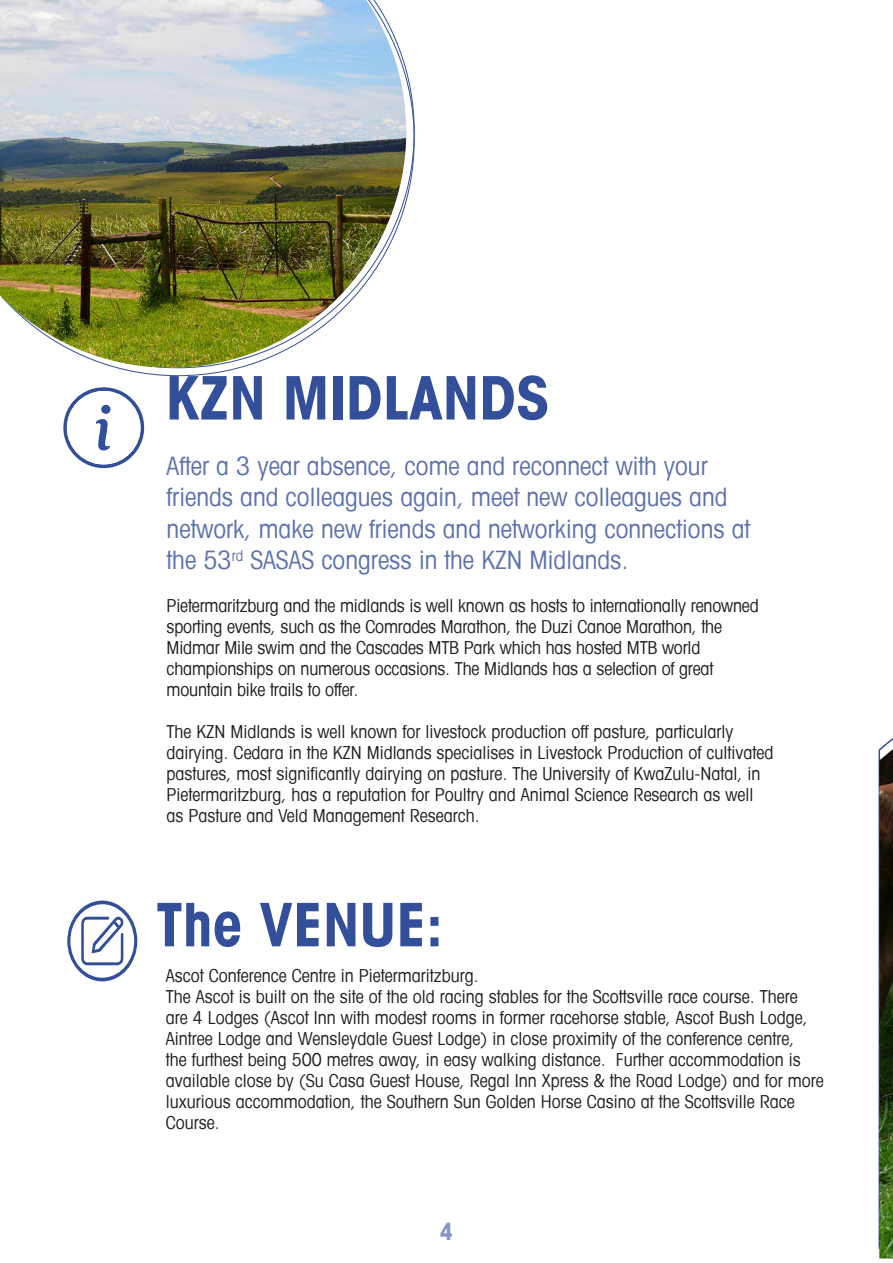
<style>
.page{position:relative;width:893px;height:1263px;background:#fff}
.page>*{position:absolute;margin:0;border:0;box-sizing:border-box;transform-origin:0 0}
.t1{font:700 condensed 60px "Avant Garde LT";color:#334f99}
.Default{font:condensed 25.5px/31.5px "Avant Garde LT";color:#5c72ad}
.t2{font:700 condensed 24px "Avant Garde LT";color:#8595c2}
.Default-2{font:condensed 18px/21px "Avant Garde LT";color:#231f20}
</style>
<div class="page">
<svg style="left:63px;top:387px;width:81px;height:81px"></svg>
<div style="left:101px;top:405px;width:9px;height:9px;background:#334f99;border-radius:50%"></div>
<img style="left:0;top:0;width:406px;height:368px">
<svg style="left:878px;top:738px;width:15px;height:511px"></svg>
<img style="left:879px;top:749px;width:14px;height:509px">
<svg style="left:67px;top:900px;width:70px;height:81px"></svg>
<p class="t1" style="left:166px;top:359px;width:385px">KZN MIDLANDS</p>
<p class="Default" style="left:167px;top:449px;width:585px">After a 3 year absence, come and reconnect with your friends and colleagues again, meet new colleagues and network, make new friends and networking connections at the 53<sup>rd</sup> SASAS congress in the KZN Midlands.</p>
<p class="Default-2" style="left:167px;top:594px;width:593px">Pietermaritzburg and the midlands is well known as hosts to internationally renowned sporting events, such as the Comrades Marathon, the Duzi Canoe Marathon, the Midmar Mile swim and the Cascades MTB Park which has hosted MTB world championships on numerous occasions. The Midlands has a selection of great mountain bike trails to offer.</p>
<p class="Default-2" style="left:167px;top:720px;width:608px">The KZN Midlands is well known for livestock production off pasture, particularly dairying. Cedara in the KZN Midlands specialises in Livestock Production of cultivated pastures, most significantly dairying on pasture. The University of KwaZulu-Natal, in Pietermaritzburg, has a reputation for Poultry and Animal Science Research as well as Pasture and Veld Management Research.</p>
<p class="t1" style="left:156px;top:886px;width:288px">The VENUE:</p>
<p class="Default-2" style="left:166px;top:964px;width:314px">Ascot Conference Centre in Pietermaritzburg.</p>
<p class="Default-2" style="left:166px;top:985px;width:659px">The Ascot is built on the site of the old racing stables for the Scottsville race course. There are 4 Lodges (Ascot Inn with modest rooms in former racehorse stable, Ascot Bush Lodge, Aintree Lodge and Wensleydale Guest Lodge) in close proximity of the conference centre,<br>the furthest being 500 metres away, in easy walking distance. Further accommodation is available close by (Su Casa Guest House, Regal Inn Xpress &amp; the Road Lodge) and for more luxurious accommodation, the Southern Sun Golden Horse Casino at the Scottsville Race Course.</p>
<h3 class="t2" style="left:440px;top:1216px;width:15px">4</h3>
</div>
